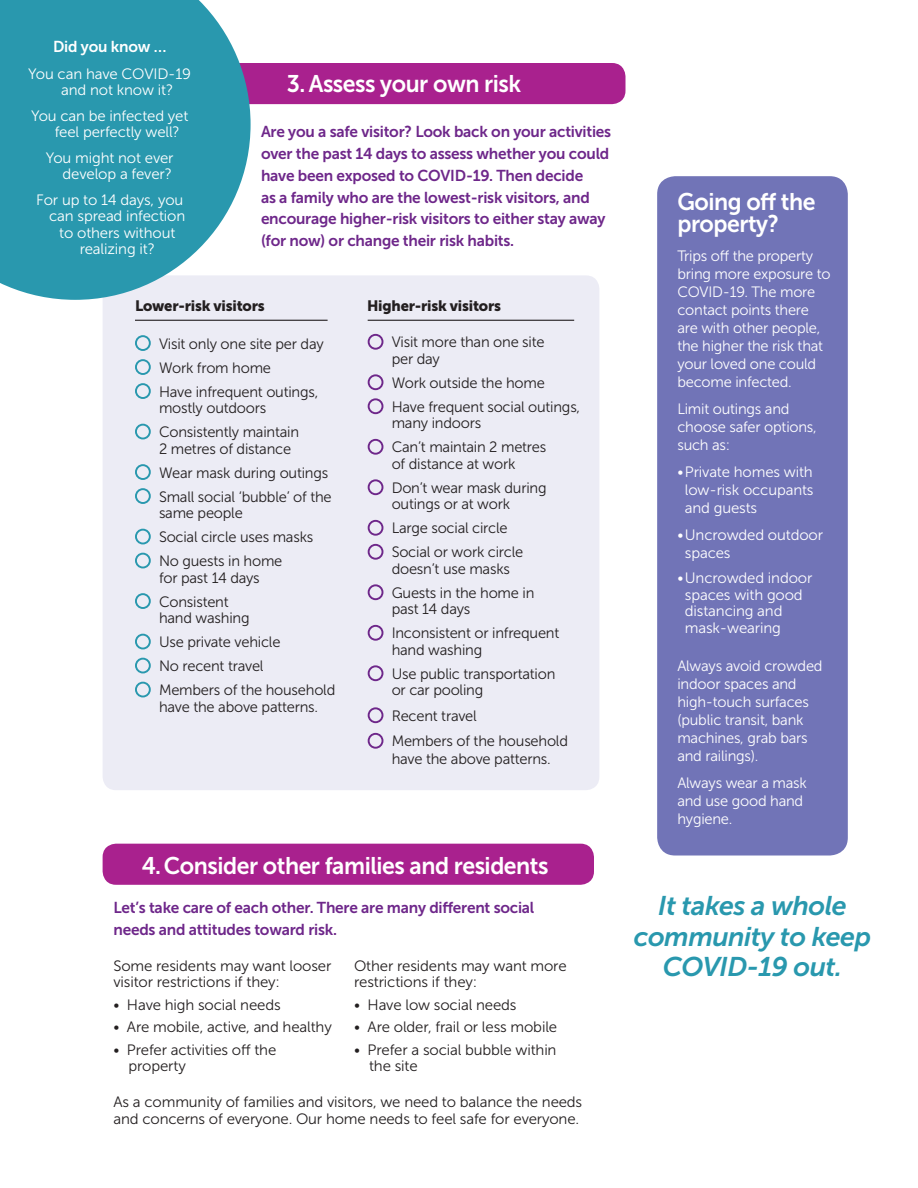
<style>
.page{position:relative;width:918px;height:1188px;background:#fff}
.page>*{position:absolute;margin:0;border:0;box-sizing:border-box;transform-origin:0 0}
.t1{font:italic 27px/30.6px "Museo Sans 700";letter-spacing:-.02em;color:#2998ae;text-align:center}
.t2{font:24px/22.5px "Museo Sans 700";letter-spacing:-.02em;color:#fff;scale:.96 1}
.t3{font:15.75px/21.8px "Museo Sans 700";letter-spacing:-.015em;color:#6e278a}
.t4{font:15.75px "Museo Sans 700";letter-spacing:-.015em;color:#fff}
.t5{font:15px/24px "Museo Sans 300";letter-spacing:-.015em;color:#231f20}
.t6{font:15px/18px "Museo Sans 300";letter-spacing:-.015em;color:#fff}
.t7{font:15px "Museo Sans 900";letter-spacing:-.015em;color:#231f20}
</style>
<div class="page">
<div style="left:103px;top:275px;width:496px;height:515px;background:#ececf5;border-radius:14px"></div>
<div style="left:657px;top:176px;width:191px;height:680px;background:#7174b7;border-radius:18px"></div>
<div style="left:128px;top:63px;width:497px;height:41px;background:#a9218e;border-radius:14px"></div>
<div style="left:103px;top:844px;width:491px;height:41px;background:#a9218e;border-radius:14px"></div>
<svg style="left:0;top:0;width:251px;height:300px;background:#42a3b7"></svg>
<div style="left:135px;top:335px;width:16px;height:16px;border:2px solid #2998ae;border-radius:50%"></div>
<div style="left:135px;top:359px;width:16px;height:16px;border:2px solid #2998ae;border-radius:50%"></div>
<div style="left:135px;top:383px;width:16px;height:16px;border:2px solid #2998ae;border-radius:50%"></div>
<div style="left:135px;top:424px;width:16px;height:15px;border:2px solid #2998ae;border-radius:50%"></div>
<div style="left:135px;top:464px;width:16px;height:16px;border:2px solid #2998ae;border-radius:50%"></div>
<div style="left:135px;top:488px;width:16px;height:16px;border:2px solid #2998ae;border-radius:50%"></div>
<div style="left:135px;top:529px;width:16px;height:15px;border:2px solid #2998ae;border-radius:50%"></div>
<div style="left:135px;top:553px;width:16px;height:15px;border:2px solid #2998ae;border-radius:50%"></div>
<div style="left:135px;top:593px;width:16px;height:16px;border:2px solid #2998ae;border-radius:50%"></div>
<div style="left:135px;top:634px;width:16px;height:15px;border:2px solid #2998ae;border-radius:50%"></div>
<div style="left:135px;top:658px;width:16px;height:15px;border:2px solid #2998ae;border-radius:50%"></div>
<div style="left:135px;top:682px;width:16px;height:15px;border:2px solid #2998ae;border-radius:50%"></div>
<div style="left:368px;top:334px;width:15px;height:16px;border:2px solid #6e278a;border-radius:50%"></div>
<div style="left:368px;top:374px;width:15px;height:16px;border:2px solid #6e278a;border-radius:50%"></div>
<div style="left:368px;top:398px;width:15px;height:16px;border:2px solid #6e278a;border-radius:50%"></div>
<div style="left:368px;top:439px;width:15px;height:16px;border:2px solid #6e278a;border-radius:50%"></div>
<div style="left:368px;top:479px;width:15px;height:16px;border:2px solid #6e278a;border-radius:50%"></div>
<div style="left:368px;top:520px;width:15px;height:16px;border:2px solid #6e278a;border-radius:50%"></div>
<div style="left:368px;top:544px;width:15px;height:16px;border:2px solid #6e278a;border-radius:50%"></div>
<div style="left:368px;top:584px;width:15px;height:16px;border:2px solid #6e278a;border-radius:50%"></div>
<div style="left:368px;top:625px;width:15px;height:16px;border:2px solid #6e278a;border-radius:50%"></div>
<div style="left:368px;top:665px;width:15px;height:16px;border:2px solid #6e278a;border-radius:50%"></div>
<div style="left:368px;top:707px;width:15px;height:16px;border:2px solid #6e278a;border-radius:50%"></div>
<div style="left:368px;top:733px;width:15px;height:16px;border:2px solid #6e278a;border-radius:50%"></div>
<hr style="left:135px;top:320px;width:193px;height:1px;background:#231f20">
<hr style="left:368px;top:320px;width:206px;height:1px;background:#231f20">
<p class="t4" style="left:53px;top:38px;width:115px">Did you know …</p>
<p class="t6" style="left:61px;top:66px;width:131px;line-height:16.5px;text-indent:-33px">You can have COVID-19 and not know it?</p>
<p class="t6" style="left:55px;top:108px;width:135px;line-height:16.5px;text-indent:-24px">You can be infected yet feel perfectly well?</p>
<p class="t6" style="left:46px;top:150px;width:129px;line-height:16.5px;text-align:right">You might not ever develop a fever?</p>
<p class="t6" style="left:36px;top:191px;width:149px">For up to 14 days, you</p>
<p class="t6" style="left:49px;top:207px;width:138px">can spread infection</p>
<p class="t6" style="left:59px;top:224px;width:118px">to others without</p>
<p class="t6" style="left:80px;top:240px;width:77px">realizing it?</p>
<h2 class="t2" style="left:287px;top:72px;width:245px">3. Assess your own risk</h2>
<p class="t3" style="left:261px;top:121px;width:352px">Are you a safe visitor? Look back on your activities over the past 14 days to assess whether you could have been exposed to COVID-19. Then decide<br>as a family who are the lowest-risk visitors, and encourage higher-risk visitors to either stay away (for now) or change their risk habits.</p>
<p class="t7" style="left:135px;top:297px;width:131px">Lower-risk visitors</p>
<p class="t7" style="left:367px;top:297px;width:136px">Higher-risk visitors</p>
<p class="t5" style="left:159px;top:332px;width:166px">Visit only one site per day<br>Work from home<br>Have infrequent outings,</p>
<p class="t5" style="left:159px;top:396px;width:142px">mostly outdoors<br>Consistently maintain</p>
<p class="t5" style="left:159px;top:437px;width:174px">2 metres of distance<br>Wear mask during outings<br>Small social ‘bubble’ of the</p>
<p class="t5" style="left:159px;top:501px;width:156px">same people<br>Social circle uses masks<br>No guests in home</p>
<p class="t5" style="left:159px;top:566px;width:102px">for past 14 days<br>Consistent</p>
<p class="t5" style="left:159px;top:606px;width:178px">hand washing<br>Use private vehicle<br>No recent travel<br>Members of the household</p>
<p class="t5" style="left:159px;top:695px;width:161px">have the above patterns.</p>
<p class="t5" style="left:392px;top:334px;width:154px;line-height:16.5px">Visit more than one site per day</p>
<p class="t5" style="left:392px;top:371px;width:190px">Work outside the home<br>Have frequent social outings,</p>
<p class="t5" style="left:392px;top:411px;width:156px">many indoors<br>Can’t maintain 2 metres</p>
<p class="t5" style="left:392px;top:452px;width:156px">of distance at work<br>Don’t wear mask during</p>
<p class="t5" style="left:392px;top:492px;width:133px">outings or at work<br>Large social circle<br>Social or work circle</p>
<p class="t5" style="left:392px;top:557px;width:144px">doesn’t use masks<br>Guests in the home in</p>
<p class="t5" style="left:392px;top:597px;width:169px">past 14 days<br>Inconsistent or infrequent</p>
<p class="t5" style="left:392px;top:638px;width:165px">hand washing<br>Use public transportation</p>
<p class="t5" style="left:392px;top:678px;width:178px;line-height:25.5px">or car pooling<br>Recent travel<br>Members of the household</p>
<p class="t5" style="left:392px;top:747px;width:161px">have the above patterns.</p>
<h2 class="t2" style="left:142px;top:854px;width:425px">4. Consider other families and residents</h2>
<p class="t3" style="left:113px;top:897px;width:422px">Let’s take care of each other. There are many different social needs and attitudes toward risk.</p>
<p class="t5" style="left:113px;top:958px;width:219px;line-height:16.5px">Some residents may want looser visitor restrictions if they:</p>
<p class="t5" style="left:113px;top:993px;width:169px">• Have high social needs</p>
<p class="t5" style="left:113px;top:1015px;width:220px">• Are mobile, active, and healthy</p>
<p class="t5" style="left:128px;top:1042px;width:149px;line-height:16.5px;text-indent:-15px">• Prefer activities off the property</p>
<p class="t5" style="left:354px;top:958px;width:214px;line-height:16.5px">Other residents may want more restrictions if they:</p>
<p class="t5" style="left:354px;top:993px;width:164px">• Have low social needs</p>
<p class="t5" style="left:354px;top:1015px;width:205px">• Are older, frail or less mobile</p>
<p class="t5" style="left:369px;top:1042px;width:189px;line-height:16.5px;text-indent:-15px">• Prefer a social bubble within the site</p>
<p class="t5" style="left:113px;top:1094px;width:470px;line-height:16.5px">As a community of families and visitors, we need to balance the needs and concerns of everyone. Our home needs to feel safe for everyone.</p>
<h2 class="t2" style="left:677px;top:190px;width:145px">Going off the property?</h2>
<p class="t6" style="left:677px;top:247px;width:155px">Trips off the property bring more exposure to<br>COVID-19. The more contact points there are with other people, the higher the risk that your loved one could become infected.</p>
<p class="t6" style="left:677px;top:400px;width:141px">Limit outings and choose safer options, such as:</p>
<p class="t6" style="left:685px;top:463px;width:130px;text-align:justify;text-indent:-8px">•Private homes with low-risk occupants and guests</p>
<p class="t6" style="left:685px;top:526px;width:140px;text-indent:-8px">•Uncrowded outdoor spaces</p>
<p class="t6" style="left:685px;top:570px;width:129px;line-height:16.5px;text-indent:-8px">•Uncrowded indoor spaces with good distancing and mask-wearing</p>
<p class="t6" style="left:677px;top:657px;width:147px">Always avoid crowded indoor spaces and high-touch surfaces (public transit, bank machines, grab bars and railings).</p>
<p class="t6" style="left:677px;top:774px;width:131px">Always wear a mask and use good hand hygiene.</p>
<h1 class="t1" style="left:634px;top:890px;width:239px">It takes a whole community to keep<br>COVID-19 out.</h1>
</div>
